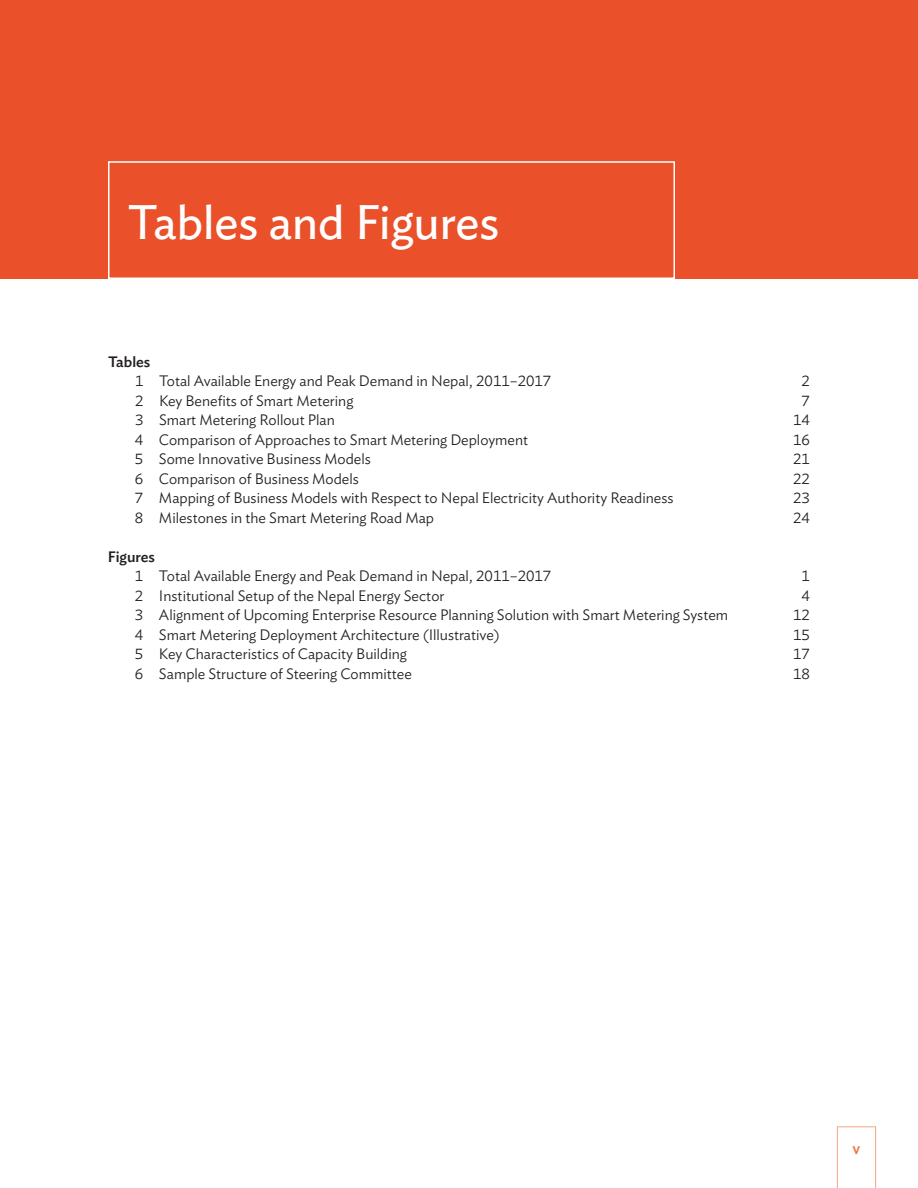
<style>
.page{position:relative;width:918px;height:1188px;background:#fff}
.page>*{position:absolute;margin:0;border:0;box-sizing:border-box;transform-origin:0 0}
.t1{font:48px "Ideal Sans";color:#fff}
.t2{font:500 16.5px "Ideal Sans";color:#ef764a;scale:.95 1}
.t3{font:300 15px "Ideal Sans";color:#231f20}
.t4{font:500 15px "Ideal Sans";color:#231f20}
</style>
<div class="page">
<div style="left:1px;top:0;width:917px;height:279px;background:#ea512a"></div>
<svg style="left:837px;top:1126px;width:39px;height:62px"></svg>
<div style="left:108px;top:161px;width:567px;height:118px;border:2px solid #fff"></div>
<h1 class="t1" style="left:128px;top:186px;width:373px">Tables and Figures</h1>
<p class="t4" style="left:108px;top:350px;width:44px">Tables</p>
<p class="t3" style="left:135px;top:369px;width:418px">1 Total Available Energy and Peak Demand in Nepal, 2011–2017</p>
<p class="t3" style="left:802px;top:369px;width:10px">2</p>
<p class="t3" style="left:135px;top:389px;width:220px">2 Key Benefits of Smart Metering</p>
<p class="t3" style="left:802px;top:389px;width:10px">7</p>
<p class="t3" style="left:135px;top:408px;width:202px">3 Smart Metering Rollout Plan</p>
<p class="t3" style="left:793px;top:408px;width:18px">14</p>
<p class="t3" style="left:135px;top:428px;width:395px">4 Comparison of Approaches to Smart Metering Deployment</p>
<p class="t3" style="left:793px;top:428px;width:18px">16</p>
<p class="t3" style="left:135px;top:447px;width:237px">5 Some Innovative Business Models</p>
<p class="t3" style="left:793px;top:447px;width:18px">21</p>
<p class="t3" style="left:135px;top:467px;width:225px">6 Comparison of Business Models</p>
<p class="t3" style="left:793px;top:467px;width:18px">22</p>
<p class="t3" style="left:135px;top:486px;width:540px">7 Mapping of Business Models with Respect to Nepal Electricity Authority Readiness</p>
<p class="t3" style="left:793px;top:486px;width:18px">23</p>
<p class="t3" style="left:135px;top:506px;width:301px">8 Milestones in the Smart Metering Road Map</p>
<p class="t3" style="left:793px;top:506px;width:18px">24</p>
<p class="t4" style="left:108px;top:545px;width:48px">Figures</p>
<p class="t3" style="left:135px;top:565px;width:418px">1 Total Available Energy and Peak Demand in Nepal, 2011–2017</p>
<p class="t3" style="left:802px;top:565px;width:10px">1</p>
<p class="t3" style="left:135px;top:584px;width:311px">2 Institutional Setup of the Nepal Energy Sector</p>
<p class="t3" style="left:802px;top:584px;width:10px">4</p>
<p class="t3" style="left:135px;top:604px;width:595px">3 Alignment of Upcoming Enterprise Resource Planning Solution with Smart Metering System</p>
<p class="t3" style="left:793px;top:604px;width:18px">12</p>
<p class="t3" style="left:135px;top:623px;width:366px">4 Smart Metering Deployment Architecture (Illustrative)</p>
<p class="t3" style="left:793px;top:623px;width:18px">15</p>
<p class="t3" style="left:135px;top:643px;width:273px">5 Key Characteristics of Capacity Building</p>
<p class="t3" style="left:793px;top:643px;width:18px">17</p>
<p class="t3" style="left:135px;top:662px;width:278px">6 Sample Structure of Steering Committee</p>
<p class="t3" style="left:793px;top:662px;width:18px">18</p>
<p class="t2" style="left:853px;top:1135px;width:10px">v</p>
</div>
